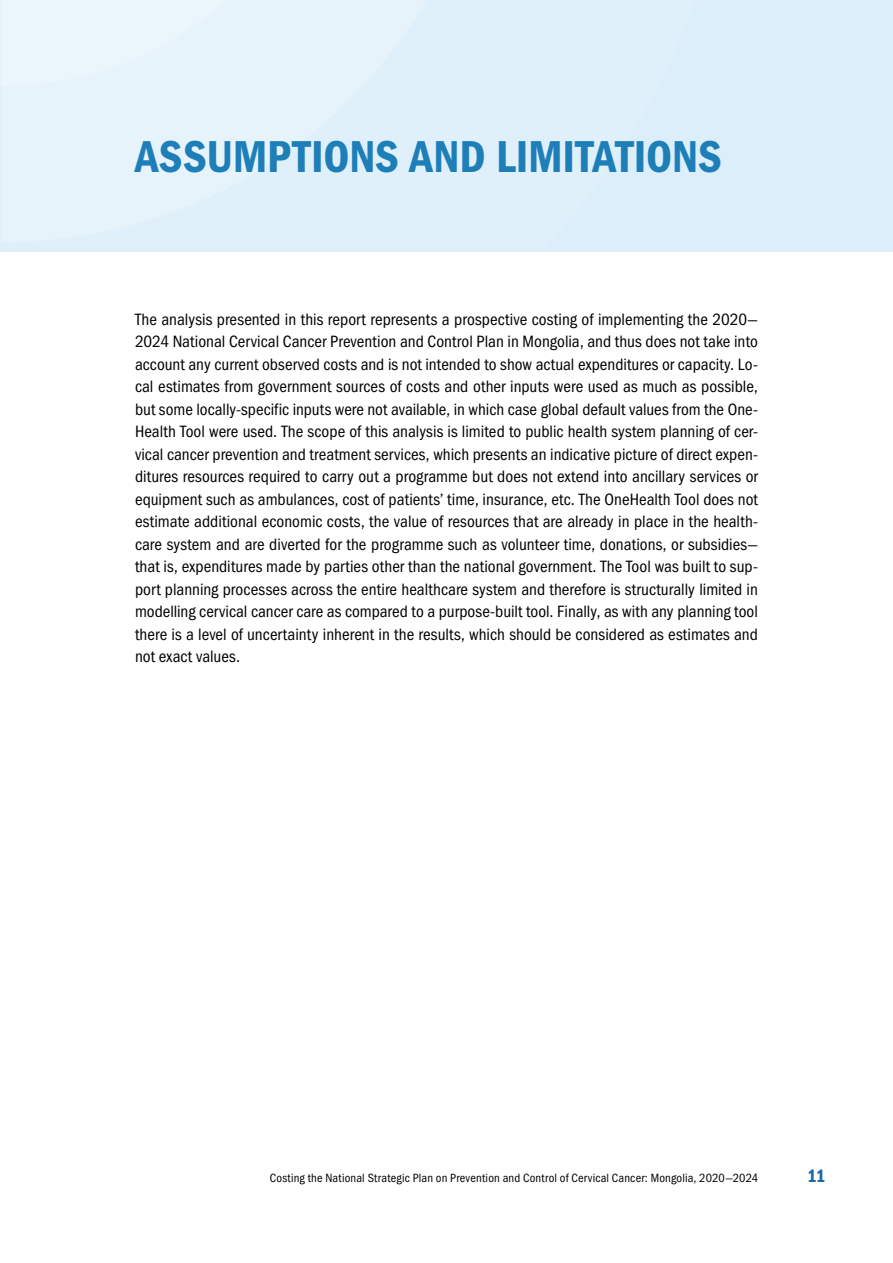
<style>
.page{position:relative;width:893px;height:1263px;background:#fff}
.page>*{position:absolute;margin:0;border:0;box-sizing:border-box;transform-origin:0 0}
.Level1{font:45px "Franklin Gothic Demi Cond C";letter-spacing:-.005em;color:#1e7fb8}
.t1{font:18px "Franklin Gothic Demi Cond C";color:#196aaa}
.t2{font:16.5px/22.5px "Franklin Gothic Book Cond C";letter-spacing:.005em;color:#000;text-align:justify}
.t3{font:12px "Franklin Gothic Book Cond C";letter-spacing:.015em;color:#000}
</style>
<div class="page">
<div style="left:1px;top:0;width:892px;height:252px;background:#dbeef9"></div>
<div style="left:1px;top:0;width:425px;height:242px;background:#e6f3fb"></div>
<div style="left:1px;top:0;width:238px;height:86px;background:#ebf6fc"></div>
<p class="Level1" style="left:135px;top:131px;width:588px">ASSUMPTIONS AND LIMITATIONS</p>
<p class="t2" style="left:135px;top:308px;width:624px">The analysis presented in this report represents a prospective costing of implementing the 2020— 2024 National Cervical Cancer Prevention and Control Plan in Mongolia, and thus does not take into account any current observed costs and is not intended to show actual expenditures or capacity. Lo&shy;cal estimates from government sources of costs and other inputs were used as much as possible, but some locally-specific inputs were not available, in which case global default values from the One-Health Tool were used. The scope of this analysis is limited to public health system planning of cer&shy;vical cancer prevention and treatment services, which presents an indicative picture of direct expen&shy;ditures resources required to carry out a programme but does not extend into ancillary services or equipment such as ambulances, cost of patients’ time, insurance, etc. The OneHealth Tool does not estimate additional economic costs, the value of resources that are already in place in the health&shy;care system and are diverted for the programme such as volunteer time, donations, or subsidies— that is, expenditures made by parties other than the national government. The Tool was built to sup&shy;port planning processes across the entire healthcare system and therefore is structurally limited in modelling cervical cancer care as compared to a purpose-built tool. Finally, as with any planning tool there is a level of uncertainty inherent in the results, which should be considered as estimates and not exact values.</p>
<p class="t3" style="left:270px;top:1171px;width:490px">Costing the National Strategic Plan on Prevention and Control of Cervical Cancer: Mongolia, 2020—2024</p>
<p class="t1" style="left:807px;top:1166px;width:20px">11</p>
</div>
